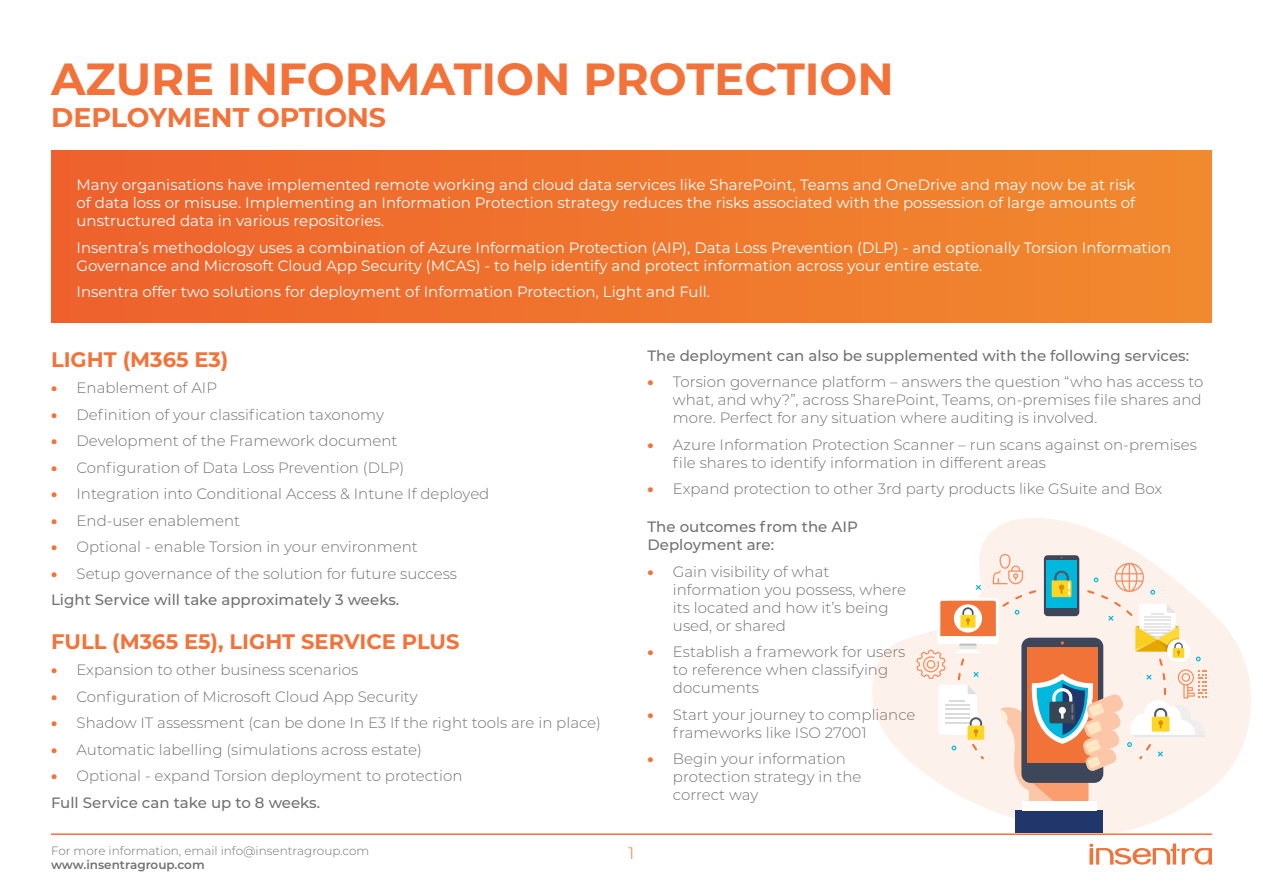
<style>
.page{position:relative;width:1263px;height:893px;background:#fff}
.page>*{position:absolute;margin:0;border:0;box-sizing:border-box;transform-origin:0 0}
.t1{font:700 45px "Montserrat";color:#f37239}
.t2{font:700 27px "Montserrat";color:#f37239}
.t3{font:700 21px "Montserrat";color:#f37239}
.t4{font:300 16.5px "Montserrat";color:#f37239}
.t5{font:300 15px/18px "Montserrat";color:#727272}
.t6{font:15px/18px "Montserrat";color:#fff;text-align:justify}
.t7{font:500 15px/18px "Montserrat";color:#727272}
.t8{font:300 12px "Montserrat";color:#727272}
.t9{font:600 12px "Montserrat";color:#727272}
.s1{font-weight:900;color:#f37239}
.s2{font-weight:500}
</style>
<div class="page">
<hr style="left:51px;top:833px;width:1161px;height:2px;background:#f37239">
<svg style="left:1089px;top:843px;width:123px;height:22px"></svg>
<div style="left:51px;top:150px;width:1161px;height:173px;background:linear-gradient(to right,#ee612d,#f18a2e)"></div>
<svg style="left:872px;top:518px;width:379px;height:315px"></svg>
<div style="left:1015px;top:810px;width:87px;height:23px;background:#21366b"></div>
<svg style="left:916px;top:554px;width:291px;height:263px"></svg>
<h1 class="t1" style="left:51px;top:46px;width:844px">AZURE INFORMATION PROTECTION</h1>
<h2 class="t2" style="left:51px;top:98px;width:337px">DEPLOYMENT OPTIONS</h2>
<p class="t6" style="left:77px;top:176px;width:1060px">Many organisations have implemented remote working and cloud data services like SharePoint, Teams and OneDrive and may now be at risk of data loss or misuse. Implementing an Information Protection strategy reduces the risks associated with the possession of large amounts of unstructured data in various repositories.</p>
<p class="t6" style="left:77px;top:238px;width:1096px">Insentra’s methodology uses a combination of Azure Information Protection (AIP), Data Loss Prevention (DLP) - and optionally Torsion Information<br>Governance and Microsoft Cloud App Security (MCAS) - to help identify and protect information across your entire estate.</p>
<p class="t6" style="left:77px;top:283px;width:635px">Insentra offer two solutions for deployment of Information Protection, Light and Full.</p>
<h3 class="t3" style="left:51px;top:344px;width:179px">LIGHT (M365 E3)</h3>
<p class="t5" style="left:51px;top:378px;width:168px"><span class="s1">•</span> Enablement of AIP</p>
<p class="t5" style="left:51px;top:405px;width:334px"><span class="s1">•</span> Definition of your classification taxonomy</p>
<p class="t5" style="left:51px;top:431px;width:348px"><span class="s1">•</span> Development of the Framework document</p>
<p class="t5" style="left:51px;top:458px;width:355px"><span class="s1">•</span> Configuration of Data Loss Prevention (DLP)</p>
<p class="t5" style="left:51px;top:484px;width:440px"><span class="s1">•</span> Integration into Conditional Access &amp; Intune If deployed</p>
<p class="t5" style="left:51px;top:511px;width:191px"><span class="s1">•</span> End-user enablement</p>
<p class="t5" style="left:51px;top:537px;width:368px"><span class="s1">•</span> Optional - enable Torsion in your environment</p>
<p class="t5" style="left:51px;top:560px;width:407px;line-height:26.5px"><span class="s1">•</span> Setup governance of the solution for future success<br><span class="s2">Light Service will take approximately 3 weeks.</span></p>
<h3 class="t3" style="left:51px;top:626px;width:410px">FULL (M365 E5), LIGHT SERVICE PLUS</h3>
<p class="t5" style="left:51px;top:661px;width:309px"><span class="s1">•</span> Expansion to other business scenarios</p>
<p class="t5" style="left:51px;top:687px;width:368px"><span class="s1">•</span> Configuration of Microsoft Cloud App Security</p>
<p class="t5" style="left:51px;top:714px;width:551px"><span class="s1">•</span> Shadow IT assessment (can be done In E3 If the right tools are in place)</p>
<p class="t5" style="left:51px;top:740px;width:372px"><span class="s1">•</span> Automatic labelling (simulations across estate)</p>
<p class="t5" style="left:51px;top:762px;width:413px;line-height:26.5px"><span class="s1">•</span> Optional - expand Torsion deployment to protection<br><span class="s2">Full Service can take up to 8 weeks.</span></p>
<p class="t8" style="left:51px;top:843px;width:320px">For more information, email info@insentragroup.com</p>
<p class="t9" style="left:51px;top:857px;width:155px">www.insentragroup.com</p>
<p class="t7" style="left:647px;top:346px;width:543px">The deployment can also be supplemented with the following services:</p>
<p class="t5" style="left:673px;top:373px;width:532px;text-align:justify;text-indent:-26px"><span class="s1">•</span> Torsion governance platform – answers the question “who has access to what, and why?”, across SharePoint, Teams, on-premises file shares and more. Perfect for any situation where auditing is involved.</p>
<p class="t5" style="left:673px;top:435px;width:525px;text-indent:-26px"><span class="s1">•</span> Azure Information Protection Scanner – run scans against on-premises file shares to identify information in different areas</p>
<p class="t5" style="left:647px;top:480px;width:516px"><span class="s1">•</span> Expand protection to other 3rd party products like GSuite and Box</p>
<p class="t7" style="left:647px;top:517px;width:212px">The outcomes from the AIP<br>Deployment are:</p>
<p class="t5" style="left:673px;top:562px;width:235px;text-indent:-26px"><span class="s1">•</span> Gain visibility of what information you possess, where its located and how it’s being used, or shared</p>
<p class="t5" style="left:673px;top:642px;width:234px;text-indent:-26px"><span class="s1">•</span> Establish a framework for users to reference when classifying documents</p>
<p class="t5" style="left:673px;top:705px;width:244px;text-indent:-26px"><span class="s1">•</span> Start your journey to compliance frameworks like ISO 27001</p>
<p class="t5" style="left:673px;top:749px;width:190px;text-indent:-26px"><span class="s1">•</span> Begin your information protection strategy in the correct way</p>
<p class="t4" style="left:629px;top:842px;width:7px">1</p>
</div>
